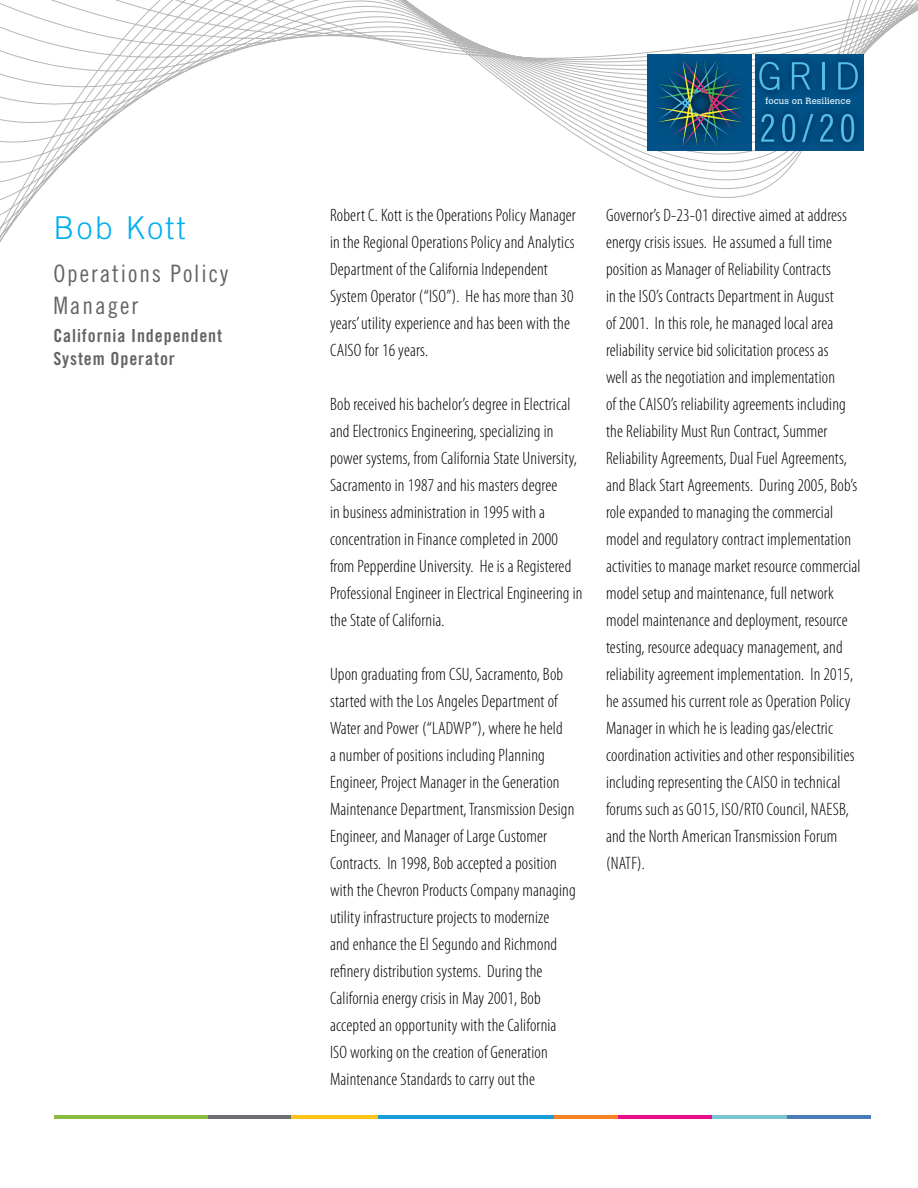
<style>
.page{position:relative;width:918px;height:1188px;background:#fff}
.page>*{position:absolute;margin:0;border:0;box-sizing:border-box;transform-origin:0 0}
.t1{font:300 31.5px "Trade Gothic LT Std";letter-spacing:.075em;color:#00aeef}
.t2{font:24px/31.5px "Trade Gothic LT Std Cn 18";letter-spacing:.08em;color:#636466}
.t3{font:300 condensed 18px/27px "Myriad Pro";letter-spacing:.01em;color:#000}
.t4{font:18px/22.5px "Trade Gothic LT Std Bd Cn 20";letter-spacing:.05em;color:#636466}
.t5{font:8.85px "Calvert MT Std";letter-spacing:.01em;color:#dcf2fd}
</style>
<div class="page">
<svg style="left:0;top:0;width:918px;height:242px"></svg>
<hr style="left:787px;top:1116px;width:84px;height:3px;background:#497cb6">
<hr style="left:711px;top:1116px;width:76px;height:3px;background:#7bc3d1">
<hr style="left:617px;top:1116px;width:95px;height:3px;background:#e90c8b">
<hr style="left:376px;top:1116px;width:197px;height:3px;background:#1a9eda">
<hr style="left:291px;top:1116px;width:86px;height:3px;background:#ffc216">
<hr style="left:207px;top:1116px;width:84px;height:3px;background:#6e6f72">
<hr style="left:555px;top:1116px;width:63px;height:3px;background:#f58223">
<hr style="left:54px;top:1116px;width:153px;height:3px;background:#8cbc40">
<img style="left:641px;top:44px;width:118px;height:118px">
<img style="left:657px;top:59px;width:86px;height:88px">
<img style="left:747px;top:50px;width:33px;height:52px">
<svg style="left:759px;top:62px;width:20px;height:28px"></svg>
<img style="left:780px;top:50px;width:31px;height:52px">
<svg style="left:792px;top:62px;width:19px;height:28px"></svg>
<img style="left:811px;top:50px;width:15px;height:52px">
<hr style="left:823px;top:62px;width:2px;height:28px;background:#54bceb">
<img style="left:826px;top:50px;width:44px;height:52px">
<svg style="left:838px;top:62px;width:20px;height:28px"></svg>
<img style="left:749px;top:102px;width:21px;height:52px">
<svg style="left:761px;top:114px;width:9px;height:28px"></svg>
<img style="left:770px;top:102px;width:59px;height:52px">
<svg style="left:782px;top:114px;width:8px;height:28px"></svg>
<img style="left:790px;top:102px;width:35px;height:52px">
<svg style="left:802px;top:114px;width:11px;height:28px"></svg>
<svg style="left:820px;top:114px;width:9px;height:28px"></svg>
<img style="left:829px;top:102px;width:37px;height:52px">
<svg style="left:841px;top:114px;width:13px;height:28px"></svg>
<h1 class="t1" style="left:53px;top:209px;width:134px">Bob Kott</h1>
<h2 class="t2" style="left:53px;top:258px;width:176px">Operations Policy<br>Manager</h2>
<p class="t4" style="left:53px;top:324px;width:170px">California Independent<br>System Operator</p>
<p class="t5" style="left:766px;top:96px;width:87px">focus on Resilience</p>
<p class="t3" style="left:330px;top:201px;width:247px">Robert C. Kott is the Operations Policy Manager in the Regional Operations Policy and Analytics Department of the California Independent System Operator (“ISO”). He has more than 30 years’ utility experience and has been with the CAISO for 16 years.</p>
<p class="t3" style="left:330px;top:390px;width:254px">Bob received his bachelor’s degree in Electrical and Electronics Engineering, specializing in power systems, from California State University, Sacramento in 1987 and his masters degree<br>in business administration in 1995 with a concentration in Finance completed in 2000 from Pepperdine University. He is a Registered Professional Engineer in Electrical Engineering in the State of California.</p>
<p class="t3" style="left:330px;top:660px;width:247px">Upon graduating from CSU, Sacramento, Bob started with the Los Angeles Department of Water and Power (“LADWP”), where he held<br>a number of positions including Planning Engineer, Project Manager in the Generation Maintenance Department, Transmission Design Engineer, and Manager of Large Customer Contracts. In 1998, Bob accepted a position with the Chevron Products Company managing utility infrastructure projects to modernize<br>and enhance the El Segundo and Richmond refinery distribution systems. During the California energy crisis in May 2001, Bob accepted an opportunity with the California ISO working on the creation of Generation Maintenance Standards to carry out the</p>
<p class="t3" style="left:606px;top:201px;width:256px">Governor’s D-23-01 directive aimed at address energy crisis issues. He assumed a full time position as Manager of Reliability Contracts<br>in the ISO’s Contracts Department in August<br>of 2001. In this role, he managed local area reliability service bid solicitation process as<br>well as the negotiation and implementation<br>of the CAISO’s reliability agreements including the Reliability Must Run Contract, Summer Reliability Agreements, Dual Fuel Agreements, and Black Start Agreements. During 2005, Bob’s role expanded to managing the commercial model and regulatory contract implementation activities to manage market resource commercial model setup and maintenance, full network model maintenance and deployment, resource testing, resource adequacy management, and reliability agreement implementation. In 2015, he assumed his current role as Operation Policy Manager in which he is leading gas/electric coordination activities and other responsibilities including representing the CAISO in technical forums such as GO15, ISO/RTO Council, NAESB, and the North American Transmission Forum (NATF).</p>
</div>
